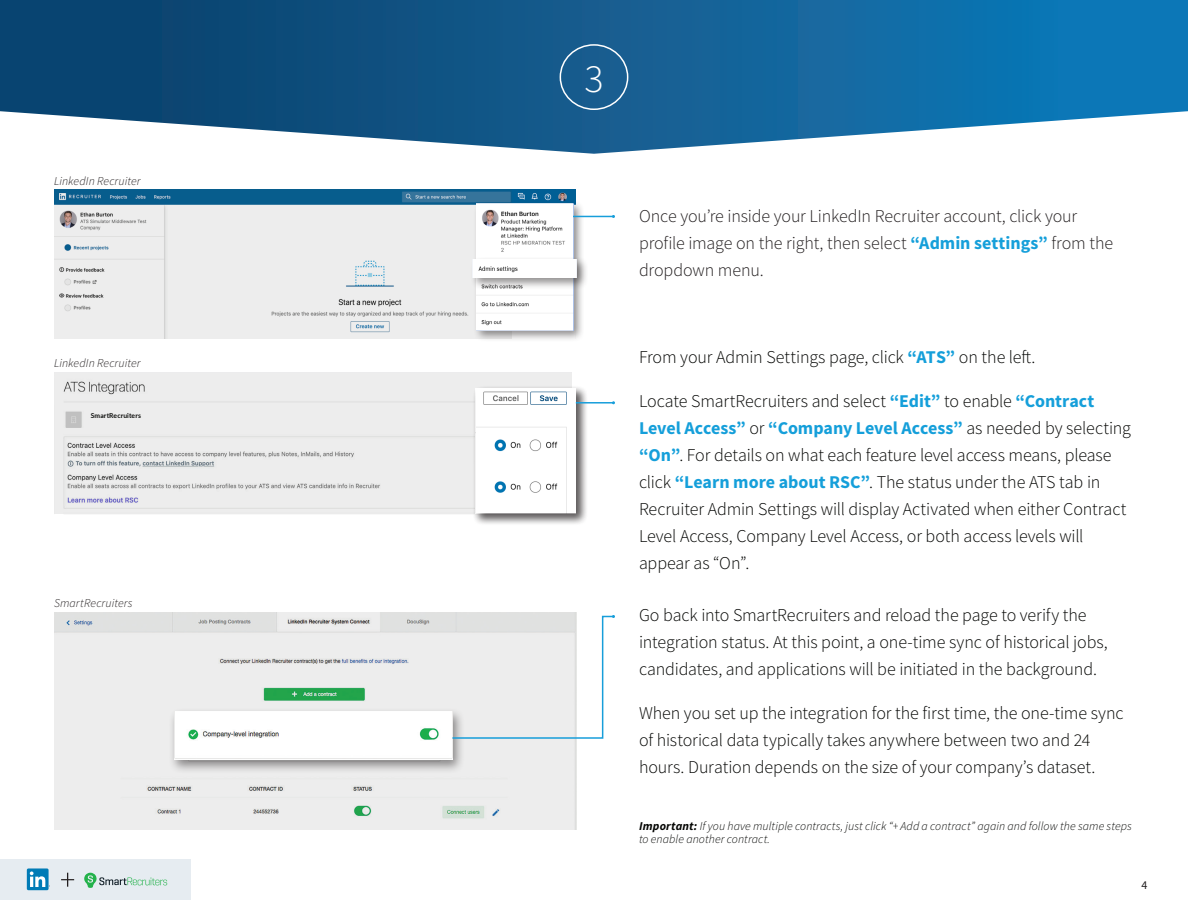
<style>
.page{position:relative;width:1188px;height:918px;background:#fff}
.page>*{position:absolute;margin:0;border:0;box-sizing:border-box;transform-origin:0 0}
.t1{font:300 40.05px "Source Sans Pro";color:#fff}
.Steps_Copy{font:300 18px/27px "Source Sans Pro";letter-spacing:-.005em;color:#040503}
.Steps_Copy-2{font:300 18px/27px "Source Sans Pro";letter-spacing:-.01em;color:#231f20}
.Important_Notes{font:italic 300 12px/13.5px "Source Sans Pro";letter-spacing:.005em;color:#040503}
.t2{font:italic 300 12px "Source Sans Pro";letter-spacing:.01em;color:#231f20}
.t3{font:12px "Source Sans Pro";color:#231f20}
.Note_Copy{font:700 6.75px "Lato";letter-spacing:.02em;color:#040503}
.s1{font-weight:700;color:#159fda}
.s2{font-weight:700}
</style>
<div class="page">
<svg style="left:0;top:0;width:1188px;height:154px;background:#3173a0"></svg>
<div style="left:560px;top:44px;width:68px;height:66px;border:2px solid #fff;border-radius:50%"></div>
<svg style="left:54px;top:612px;width:522px;height:217px;background:#e5e8e6"></svg>
<div style="left:168px;top:707px;width:297px;height:67px;background:#231f20;opacity:.5"></div>
<img style="left:174px;top:711px;width:278px;height:48px">
<svg style="left:451px;top:615px;width:164px;height:125px"></svg>
<div style="left:0;top:859px;width:191px;height:41px;background:#e6ecf1"></div>
<svg style="left:61px;top:873px;width:13px;height:14px"></svg>
<svg style="left:84px;top:873px;width:83px;height:15px"></svg>
<div style="left:27px;top:868px;width:22px;height:22px;background:#007bb6;border-radius:2px"></div>
<svg style="left:30px;top:871px;width:15px;height:16px"></svg>
<svg style="left:54px;top:190px;width:458px;height:149px;background:#d2dbe0"></svg>
<div style="left:473px;top:201px;width:112px;height:142px;background:#231f20;opacity:.5"></div>
<img style="left:476px;top:204px;width:97px;height:126px">
<div style="left:470px;top:256px;width:119px;height:34px;background:#231f20;opacity:.5"></div>
<img style="left:473px;top:259px;width:103px;height:19px">
<hr style="left:573px;top:216px;width:40px;height:1px;background:#179eda">
<svg style="left:55px;top:372px;width:517px;height:142px;background:#e7e7e8"></svg>
<div style="left:472px;top:385px;width:116px;height:140px;background:#231f20;opacity:.5"></div>
<img style="left:476px;top:388px;width:100px;height:125px">
<img style="left:476px;top:430px;width:100px;height:29px">
<hr style="left:576px;top:402px;width:38px;height:2px;background:#179eda">
<p class="t2" style="left:54px;top:174px;width:88px">LinkedIn Recruiter</p>
<p class="t2" style="left:54px;top:356px;width:88px">LinkedIn Recruiter</p>
<p class="Note_Copy" style="left:91px;top:410px;width:52px">SmartRecruiters</p>
<p class="t2" style="left:54px;top:596px;width:80px">SmartRecruiters</p>
<p class="t1" style="left:584px;top:54px;width:21px">3</p>
<p class="Steps_Copy-2" style="left:639px;top:203px;width:476px">Once you’re inside your LinkedIn Recruiter account, click your profile image on the right, then select <span class="s1">“Admin settings”</span> from the dropdown menu.</p>
<p class="Steps_Copy" style="left:639px;top:344px;width:398px">From your Admin Settings page, click <span class="s1">“ATS”</span> on the left.</p>
<p class="Steps_Copy" style="left:639px;top:387px;width:493px">Locate SmartRecruiters and select <span class="s1">“Edit”</span> to enable <span class="s1">“Contract Level Access”</span> or <span class="s1">“Company Level Access”</span> as needed by selecting <span class="s1">“On”</span>. For details on what each feature level access means, please click <span class="s1">“Learn more about RSC”</span>. The status under the ATS tab in Recruiter Admin Settings will display Activated when either Contract Level Access, Company Level Access, or both access levels will appear as “On”.</p>
<p class="Steps_Copy" style="left:639px;top:602px;width:470px">Go back into SmartRecruiters and reload the page to verify the integration status. At this point, a one-time sync of historical jobs, candidates, and applications will be initiated in the background.</p>
<p class="Steps_Copy" style="left:639px;top:699px;width:486px">When you set up the integration for the first time, the one-time sync of historical data typically takes anywhere between two and 24 hours. Duration depends on the size of your company’s dataset.</p>
<p class="Important_Notes" style="left:639px;top:819px;width:494px"><span class="s2">Important:</span> If you have multiple contracts, just click “+ Add a contract” again and follow the same steps to enable another contract.</p>
<p class="t3" style="left:1142px;top:877px;width:7px">4</p>
</div>
